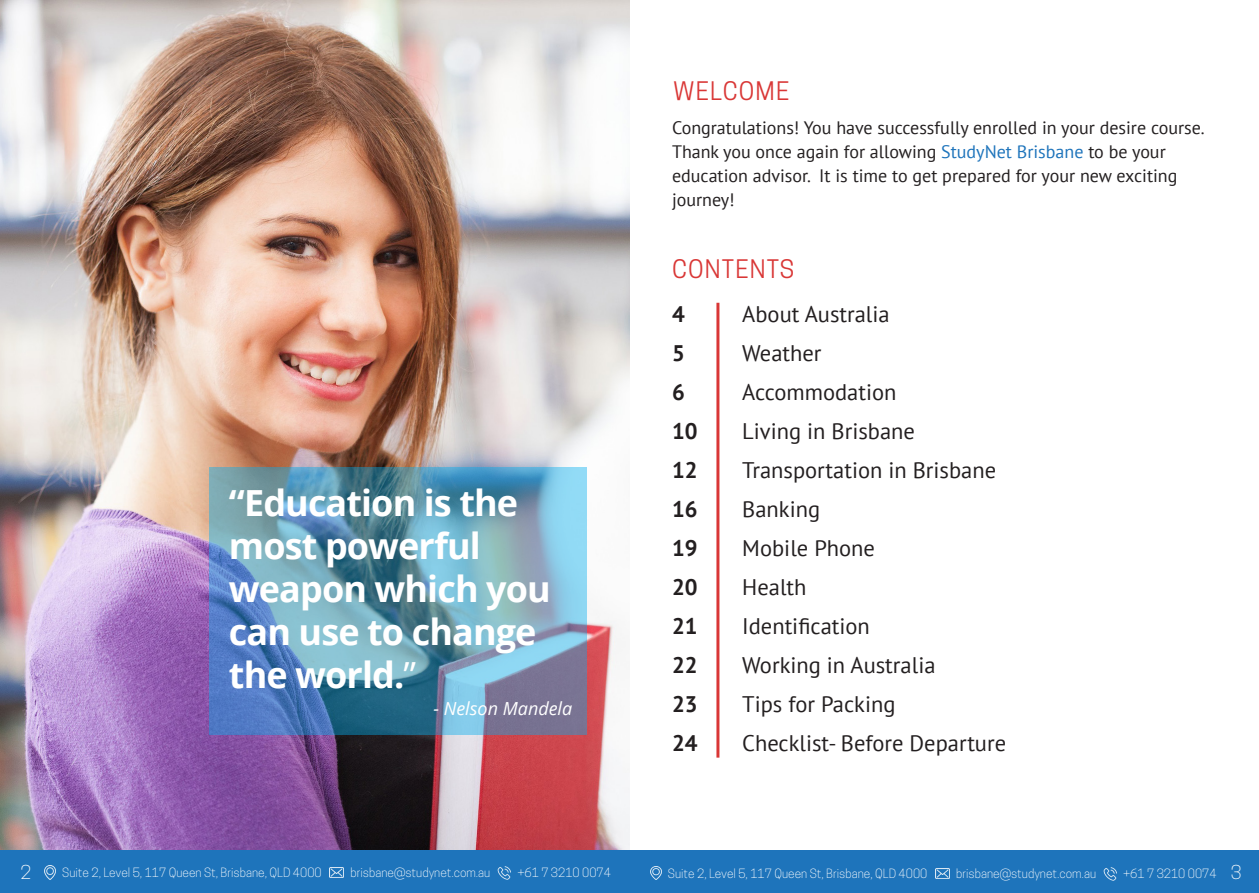
<style>
.page{position:relative;width:1259px;height:893px;background:#fff}
.page>*{position:absolute;margin:0;border:0;box-sizing:border-box;transform-origin:0 0}
.t1{font:700 36px/43.2px "Open Sans";letter-spacing:-.025em;color:#fff}
.t2{font:24px "Cooper Hewitt";letter-spacing:.05em;color:#d93736}
.t3{font:22.5px "PT Sans";color:#231f20}
.t4{font:700 22.5px "PT Sans";color:#231f20}
.body{font:18px/24px "PT Sans";color:#231f20}
.t5{font:italic 18px "Open Sans";color:#fff}
.t6{font:300 18px "Cooper Hewitt";color:#fff}
.t7{font:300 12px "Cooper Hewitt";color:#fff}
.s1{font-weight:400}
.s2{color:#1e74bb}
.s3{font-size:18px}
</style>
<div class="page">
<hr style="left:716px;top:303px;width:3px;height:455px;background:#d93736">
<img style="left:0;top:0;width:629px;height:851px">
<svg style="left:210px;top:468px;width:377px;height:267px;background:#6797b4"></svg>
<div style="left:0;top:851px;width:1258px;height:42px;background:#1e74bb"></div>
<svg style="left:45px;top:866px;width:11px;height:13px"></svg>
<img style="left:330px;top:867px;width:14px;height:11px">
<img style="left:497px;top:866px;width:14px;height:14px">
<svg style="left:650px;top:867px;width:11px;height:13px"></svg>
<img style="left:935px;top:868px;width:14px;height:11px">
<img style="left:1103px;top:867px;width:14px;height:14px">
<p class="t2" style="left:673px;top:77px;width:118px">WELCOME</p>
<p class="t1" style="left:229px;top:480px;width:323px">“Education is the most powerful weapon which you can use to change the world.<span class="s1">”</span></p>
<p class="t5" style="left:433px;top:696px;width:140px">- Nelson Mandela</p>
<p class="body" style="left:672px;top:116px;width:534px">Congratulations! You have successfully enrolled in your desire course.<br>Thank you once again for allowing <span class="s2">StudyNet Brisbane</span> to be your education advisor. It is time to get prepared for your new exciting journey!</p>
<p class="t2" style="left:672px;top:255px;width:124px">CONTENTS</p>
<p class="t4" style="left:672px;top:299px;width:14px">4</p>
<p class="t4" style="left:672px;top:338px;width:14px">5</p>
<p class="t4" style="left:672px;top:377px;width:14px">6</p>
<p class="t4" style="left:672px;top:416px;width:27px">10</p>
<p class="t4" style="left:672px;top:455px;width:27px">12</p>
<p class="t4" style="left:672px;top:494px;width:27px">16</p>
<p class="t4" style="left:672px;top:533px;width:27px">19</p>
<p class="t4" style="left:672px;top:572px;width:27px">20</p>
<p class="t4" style="left:672px;top:611px;width:27px">21</p>
<p class="t4" style="left:672px;top:650px;width:27px">22</p>
<p class="t4" style="left:672px;top:689px;width:27px">23</p>
<p class="t4" style="left:672px;top:728px;width:27px">24</p>
<p class="t3" style="left:742px;top:300px;width:149px">About Australia</p>
<p class="t3" style="left:742px;top:339px;width:81px">Weather</p>
<p class="t3" style="left:742px;top:378px;width:156px">Accommodation</p>
<p class="t3" style="left:742px;top:417px;width:174px">Living in Brisbane</p>
<p class="t3" style="left:742px;top:456px;width:255px">Transportation in Brisbane</p>
<p class="t3" style="left:742px;top:495px;width:79px">Banking</p>
<p class="t3" style="left:742px;top:534px;width:134px">Mobile Phone</p>
<p class="t3" style="left:742px;top:573px;width:66px">Health</p>
<p class="t3" style="left:742px;top:612px;width:129px">Identification</p>
<p class="t3" style="left:742px;top:651px;width:195px">Working in Australia</p>
<p class="t3" style="left:742px;top:690px;width:155px">Tips for Packing</p>
<p class="t3" style="left:742px;top:729px;width:265px">Checklist- Before Departure</p>
<p class="t6" style="left:21px;top:862px;width:12px">2</p>
<p class="t7" style="left:62px;top:865px;width:261px">Suite 2, Level 5, 117 Queen St, Brisbane, QLD 4000</p>
<p class="t7" style="left:350px;top:865px;width:141px">brisbane@studynet.com.au</p>
<p class="t7" style="left:517px;top:865px;width:95px">+61 7 3210 0074</p>
<p class="t7" style="left:668px;top:866px;width:261px">Suite 2, Level 5, 117 Queen St, Brisbane, QLD 4000</p>
<p class="t7" style="left:956px;top:866px;width:141px">brisbane@studynet.com.au</p>
<p class="t7" style="left:1123px;top:866px;width:120px">+61 7 3210 0074 <span class="s3">3</span></p>
</div>
